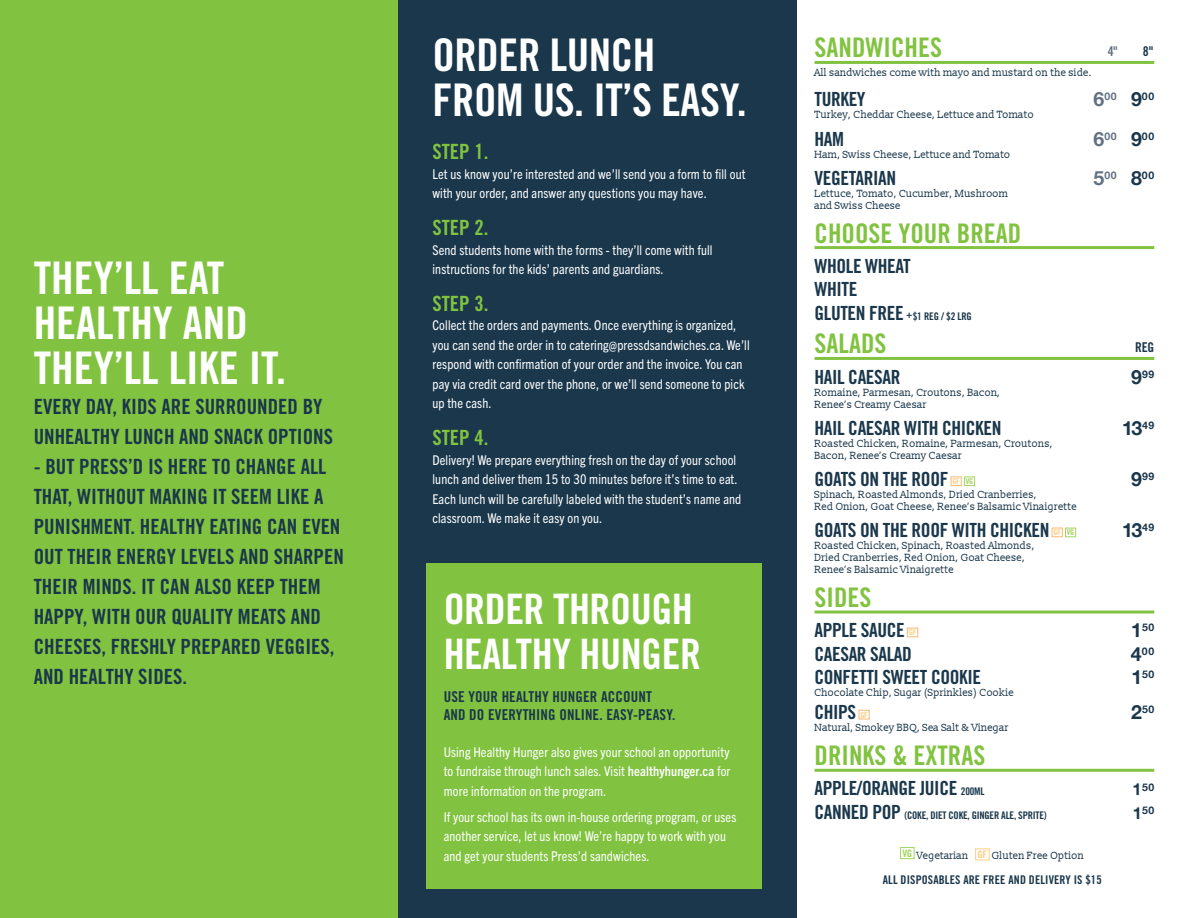
<style>
.page{position:relative;width:1188px;height:918px;background:#fff}
.page>*{position:absolute;margin:0;border:0;box-sizing:border-box;transform-origin:0 0}
.t1{font:45px/45px "Trade Gothic LT Std Bd Cn 20";color:#fff}
.t2{font:42px/45px "Trade Gothic LT Std Bd Cn 20";letter-spacing:-.01em;color:#fff}
.Old-H1{font:27px "Trade Gothic LT Std Bd Cn 20";color:#81c340}
.t3{font:21px/30px "Trade Gothic LT Std Bd Cn 20";color:#1a374b}
.t4{font:21px "Trade Gothic LT Std Bd Cn 20";color:#81c340}
.Old-Line_Item_Name{font:19.5px "Trade Gothic LT Std Bd Cn 20";letter-spacing:-.02em;color:#1a374b}
.Old-Line_Item_Name-2{font:700 19.5px "Helvetica Neue";color:#1a374b}
.t5{font:15px/18px "Trade Gothic LT Std Bd Cn 20";letter-spacing:.01em;color:#1a374b}
.t6{font:condensed 13.5px/19.5px "Trade Gothic Next LT Pro";letter-spacing:.01em;color:#fff}
.GREEN_CALLOUTS{font:13.5px "Trade Gothic LT Std Bd Cn 20";color:#1a374b}
.GREEN_CALLOUTS-2{font:13.5px "Trade Gothic LT Std Bd Cn 20";color:#627182}
.t7{font:12px "Trade Gothic LT Std Bd Cn 20";letter-spacing:.01em;color:#1a374b}
.Old-Line_Item_Descri{font:10.5px/12px "Slabo 13 px";letter-spacing:-.015em;color:#1a374b}
.Old-Line_Item_Name-3{font:10.5px "Trade Gothic LT Std Bd Cn 20";letter-spacing:-.02em;color:#1a374b}
.Old-Line_Item_Name-4{font:700 10.5px "Helvetica Neue";letter-spacing:.05em;color:#1a374b}
.Old-Line_Item_Name-5{font:700 10.5px "Helvetica Neue";letter-spacing:.055em;color:#627182}
.Old-Line_Item_Name-6{font:10.5px "Slabo 13 px";letter-spacing:-.015em;color:#1a374b}
.Drink_Menu{font:10.5px "Slabo 13 px";letter-spacing:-.015em;color:#1a374b}
.Old-Line_Item_Name-7{font:10.2px "Trade Gothic LT Std Bd Cn 20";color:#a2d45e;scale:1.05 1}
.Old-Line_Item_Name-8{font:8.1px "Trade Gothic LT Std Bd Cn 20";letter-spacing:-.02em;color:#fdcf85}
.Old-Line_Item_Name-9{font:8.1px "Trade Gothic LT Std Bd Cn 20";color:#a2d45e}
.s1{font-weight:700}
.s2{font-size:19.5px}
.s3{font-size:19.5px;color:#1a374b}
.s4{color:#1a374b}
.s5{font-size:10.5px}
.s6{font-size:16.5px}
.s7{font-family:"Trade Gothic LT Std Bd Cn 20";font-size:10.2px;color:#fdcf85}
</style>
<div class="page">
<hr style="left:815px;top:61px;width:339px;height:3px;background:#81c340">
<hr style="left:815px;top:246px;width:339px;height:3px;background:#81c340">
<hr style="left:815px;top:357px;width:339px;height:3px;background:#81c340">
<hr style="left:815px;top:611px;width:339px;height:3px;background:#81c340">
<hr style="left:815px;top:769px;width:339px;height:3px;background:#81c340">
<div style="left:951px;top:476px;width:11px;height:10px;border:1px solid #fcba72"></div>
<div style="left:964px;top:477px;width:11px;height:9px;border:1px solid #a2d45e"></div>
<div style="left:1052px;top:528px;width:11px;height:9px;border:1px solid #fcba72"></div>
<div style="left:1065px;top:528px;width:11px;height:9px;border:1px solid #a2d45e"></div>
<div style="left:907px;top:628px;width:11px;height:9px;border:1px solid #fcba72"></div>
<div style="left:859px;top:710px;width:11px;height:9px;border:1px solid #fcba72"></div>
<div style="left:398px;top:0;width:398px;height:918px;background:#1a374b"></div>
<div style="left:0;top:0;width:398px;height:918px;background:#81c340"></div>
<div style="left:900px;top:847px;width:15px;height:12px;border:1px solid #a2d45e"></div>
<div style="left:975px;top:848px;width:15px;height:12px;border:1px solid #fdcf85"></div>
<div style="left:426px;top:564px;width:336px;height:325px;background:#81c340"></div>
<p class="t1" style="left:34px;top:255px;width:254px">THEY’LL EAT<br>HEALTHY AND<br>THEY’LL LIKE IT.</p>
<p class="t3" style="left:34px;top:391px;width:301px">EVERY DAY, KIDS ARE SURROUNDED BY<br>UNHEALTHY LUNCH AND SNACK OPTIONS</p>
<p class="t3" style="left:34px;top:451px;width:312px">- BUT PRESS’D IS HERE TO CHANGE ALL<br>THAT, WITHOUT MAKING IT SEEM LIKE A<br>PUNISHMENT. HEALTHY EATING CAN EVEN<br>OUT THEIR ENERGY LEVELS AND SHARPEN<br>THEIR MINDS. IT CAN ALSO KEEP THEM<br>HAPPY, WITH OUR QUALITY MEATS AND<br>CHEESES, FRESHLY PREPARED VEGGIES,<br>AND HEALTHY SIDES.</p>
<p class="t1" style="left:432px;top:32px;width:316px">ORDER LUNCH<br>FROM US. IT’S EASY.</p>
<p class="t4" style="left:432px;top:139px;width:57px">STEP 1.</p>
<p class="t6" style="left:432px;top:163px;width:315px">Let us know you’re interested and we’ll send you a form to fill out with your order, and answer any questions you may have.</p>
<p class="t4" style="left:432px;top:215px;width:57px">STEP 2.</p>
<p class="t6" style="left:432px;top:239px;width:282px">Send students home with the forms - they’ll come with full instructions for the kids’ parents and guardians.</p>
<p class="t4" style="left:432px;top:291px;width:57px">STEP 3.</p>
<p class="t6" style="left:432px;top:315px;width:319px">Collect the orders and payments. Once everything is organized, you can send the order in to catering@pressdsandwiches.ca. We’ll respond with confirmation of your order and the invoice. You can pay via credit card over the phone, or we’ll send someone to pick up the cash.</p>
<p class="t4" style="left:432px;top:425px;width:57px">STEP 4.</p>
<p class="t6" style="left:432px;top:449px;width:310px">Delivery! We prepare everything fresh on the day of your school lunch and deliver them 15 to 30 minutes before it’s time to eat.<br>Each lunch will be carefully labeled with the student’s name and classroom. We make it easy on you.</p>
<p class="t2" style="left:444px;top:586px;width:259px">ORDER THROUGH<br>HEALTHY HUNGER</p>
<p class="t5" style="left:444px;top:687px;width:233px">USE YOUR HEALTHY HUNGER ACCOUNT<br>AND DO EVERYTHING ONLINE. EASY-PEASY.</p>
<p class="t6" style="left:444px;top:741px;width:288px;text-align:justify">Using Healthy Hunger also gives your school an opportunity to fundraise through lunch sales. Visit <span class="s1">healthyhunger.ca</span> for more information on the program.</p>
<p class="t6" style="left:444px;top:806px;width:294px">If your school has its own in-house ordering program, or uses another service, let us know! We’re happy to work with you and get your students Press’d sandwiches.</p>
<p class="Old-H1" style="left:815px;top:31px;width:129px">SANDWICHES</p>
<p class="GREEN_CALLOUTS-2" style="left:1108px;top:43px;width:12px">4"</p>
<p class="GREEN_CALLOUTS" style="left:1143px;top:43px;width:12px">8"</p>
<p class="Old-Line_Item_Descri" style="left:815px;top:66px;width:279px">All sandwiches come with mayo and mustard on the side.</p>
<p class="Old-Line_Item_Name" style="left:815px;top:88px;width:53px">TURKEY</p>
<p class="Old-Line_Item_Name-5" style="left:1094px;top:88px;width:62px"><span class="s2">6</span>00 <span class="s3">9</span><span class="s4">00</span></p>
<p class="Old-Line_Item_Descri" style="left:815px;top:108px;width:221px">Turkey, Cheddar Cheese, Lettuce and Tomato</p>
<p class="Old-Line_Item_Name" style="left:815px;top:127px;width:31px">HAM</p>
<p class="Old-Line_Item_Name-5" style="left:1094px;top:128px;width:62px"><span class="s2">6</span>00 <span class="s3">9</span><span class="s4">00</span></p>
<p class="Old-Line_Item_Descri" style="left:815px;top:148px;width:198px">Ham, Swiss Cheese, Lettuce and Tomato</p>
<p class="Old-Line_Item_Name" style="left:815px;top:166px;width:83px">VEGETARIAN</p>
<p class="Old-Line_Item_Name-5" style="left:1094px;top:167px;width:62px"><span class="s2">5</span>00 <span class="s3">8</span><span class="s4">00</span></p>
<p class="Old-Line_Item_Descri" style="left:815px;top:187px;width:196px">Lettuce, Tomato, Cucumber, Mushroom and Swiss Cheese</p>
<p class="Old-H1" style="left:815px;top:217px;width:208px">CHOOSE YOUR BREAD</p>
<p class="Old-Line_Item_Name" style="left:815px;top:254px;width:98px">WHOLE WHEAT</p>
<p class="Old-Line_Item_Name" style="left:815px;top:277px;width:44px">WHITE</p>
<p class="Old-Line_Item_Name-3" style="left:815px;top:309px;width:159px"><span class="s2">GLUTEN FREE</span> +$1 REG / $2 LRG</p>
<p class="Old-H1" style="left:815px;top:327px;width:73px">SALADS</p>
<p class="GREEN_CALLOUTS" style="left:1135px;top:339px;width:21px">REG</p>
<p class="Old-Line_Item_Name" style="left:815px;top:365px;width:87px">HAIL CAESAR</p>
<p class="Old-Line_Item_Name-4" style="left:1131px;top:366px;width:24px"><span class="s2">9</span>99</p>
<p class="Old-Line_Item_Descri" style="left:815px;top:386px;width:188px">Romaine, Parmesan, Croutons, Bacon,<br>Renee’s Creamy Caesar</p>
<p class="Old-Line_Item_Name" style="left:815px;top:416px;width:189px">HAIL CAESAR WITH CHICKEN</p>
<p class="Old-Line_Item_Name-2" style="left:1122px;top:413px;width:34px">13<sup>49</sup></p>
<p class="Old-Line_Item_Descri" style="left:815px;top:437px;width:240px">Roasted Chicken, Romaine, Parmesan, Croutons,<br>Bacon, Renee’s Creamy Caesar</p>
<p class="Old-Line_Item_Name" style="left:815px;top:467px;width:135px">GOATS ON THE ROOF</p>
<p class="Old-Line_Item_Name-8" style="left:952px;top:476px;width:9px">GF</p>
<p class="Old-Line_Item_Name-9" style="left:966px;top:476px;width:9px">VG</p>
<p class="Old-Line_Item_Name-4" style="left:1131px;top:468px;width:24px"><span class="s2">9</span>99</p>
<p class="Old-Line_Item_Descri" style="left:815px;top:488px;width:264px">Spinach, Roasted Almonds, Dried Cranberries,<br>Red Onion, Goat Cheese, Renee’s Balsamic Vinaigrette</p>
<p class="Old-Line_Item_Name" style="left:815px;top:518px;width:236px">GOATS ON THE ROOF WITH CHICKEN</p>
<p class="Old-Line_Item_Name-8" style="left:1053px;top:528px;width:9px">GF</p>
<p class="Old-Line_Item_Name-9" style="left:1067px;top:528px;width:9px">VG</p>
<p class="Old-Line_Item_Name-2" style="left:1122px;top:515px;width:34px">13<sup>49</sup></p>
<p class="Old-Line_Item_Descri" style="left:815px;top:539px;width:222px">Roasted Chicken, Spinach, Roasted Almonds,<br>Dried Cranberries, Red Onion, Goat Cheese,<br>Renee’s Balsamic Vinaigrette</p>
<p class="Old-H1" style="left:815px;top:581px;width:58px">SIDES</p>
<p class="Old-Line_Item_Name" style="left:815px;top:618px;width:92px">APPLE SAUCE</p>
<p class="Old-Line_Item_Name-8" style="left:909px;top:628px;width:9px">GF</p>
<p class="Old-Line_Item_Name-4" style="left:1131px;top:619px;width:25px"><span class="s2">1</span>50</p>
<p class="Old-Line_Item_Name" style="left:815px;top:642px;width:99px">CAESAR SALAD</p>
<p class="Old-Line_Item_Name-4" style="left:1131px;top:643px;width:25px"><span class="s2">4</span>00</p>
<p class="Old-Line_Item_Name" style="left:815px;top:665px;width:168px">CONFETTI SWEET COOKIE</p>
<p class="Old-Line_Item_Name-4" style="left:1132px;top:666px;width:24px"><span class="s2">1</span>50</p>
<p class="Old-Line_Item_Descri" style="left:815px;top:686px;width:201px">Chocolate Chip, Sugar (Sprinkles) Cookie</p>
<p class="Old-Line_Item_Name" style="left:815px;top:701px;width:43px">CHIPS</p>
<p class="Old-Line_Item_Name-8" style="left:860px;top:710px;width:9px">GF</p>
<p class="Old-Line_Item_Name-4" style="left:1131px;top:701px;width:25px"><span class="s2">2</span>50</p>
<p class="Old-Line_Item_Descri" style="left:815px;top:722px;width:196px">Natural, Smokey BBQ, Sea Salt &amp; Vinegar</p>
<p class="Old-H1" style="left:815px;top:739px;width:172px">DRINKS &amp; EXTRAS</p>
<p class="Old-Line_Item_Name" style="left:815px;top:777px;width:172px">APPLE/ORANGE JUICE <span class="s5">200ML</span></p>
<p class="Old-Line_Item_Name-4" style="left:1132px;top:779px;width:23px"><span class="s6">1</span>50</p>
<p class="Old-Line_Item_Name-3" style="left:815px;top:809px;width:234px"><span class="s2">CANNED POP</span> (COKE, DIET COKE, GINGER ALE, SPRITE)</p>
<p class="Old-Line_Item_Name-4" style="left:1133px;top:802px;width:23px"><span class="s6">1</span>50</p>
<p class="Old-Line_Item_Name-7" style="left:902px;top:847px;width:11px">VG</p>
<p class="Drink_Menu" style="left:917px;top:849px;width:53px">Vegetarian</p>
<p class="Old-Line_Item_Name-6" style="left:977px;top:849px;width:108px"><span class="s7">GF</span> Gluten Free Option</p>
<p class="t7" style="left:883px;top:872px;width:220px">ALL DISPOSABLES ARE FREE AND DELIVERY IS $15</p>
</div>
